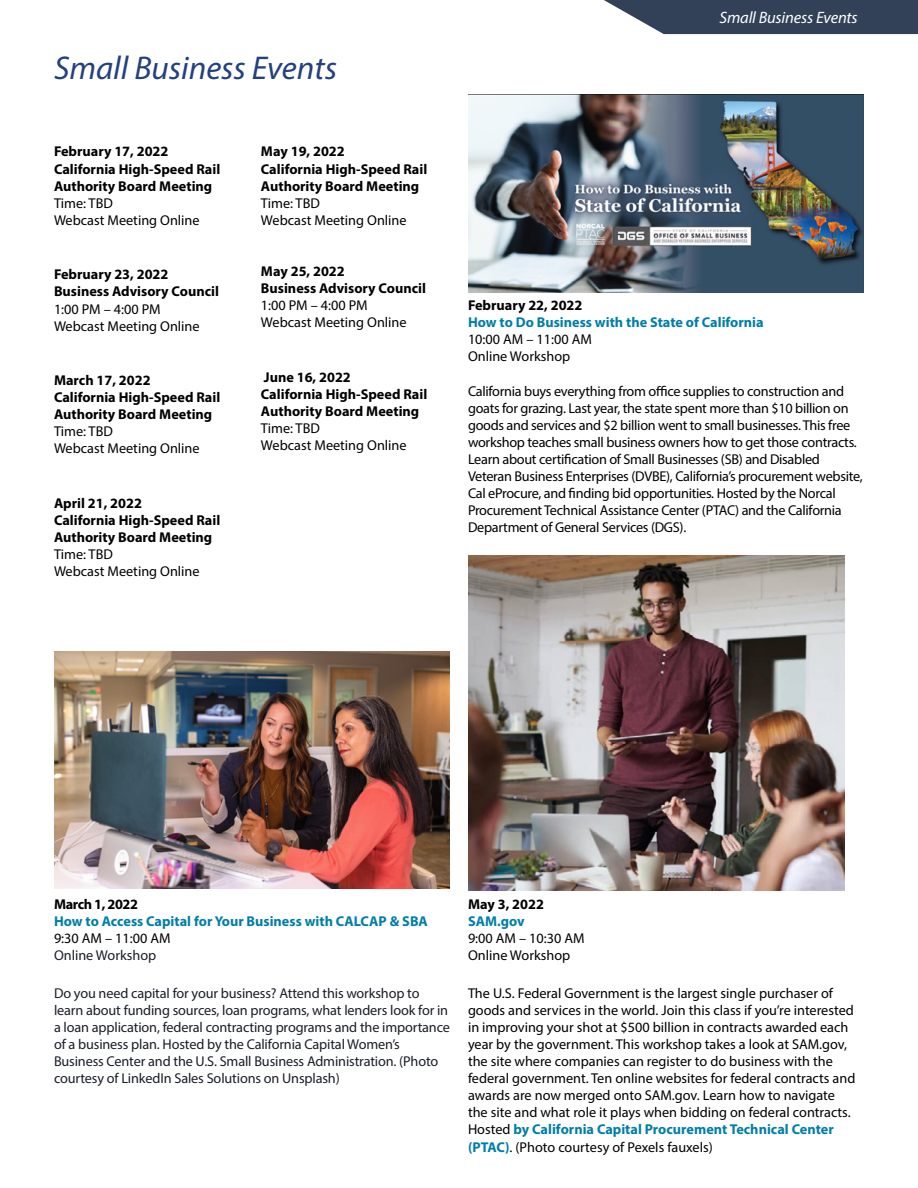
<style>
.page{position:relative;width:918px;height:1188px;background:#fff}
.page>*{position:absolute;margin:0;border:0;box-sizing:border-box;transform-origin:0 0}
.t1{font:italic 33px "Myriad Pro";color:#22417e}
.t2{font:italic 16.5px "Myriad Pro";letter-spacing:-.01em;color:#fff}
.t3{font:14.25px/17.1px "Myriad Pro";letter-spacing:-.005em;color:#000}
.t4{font:700 14.25px/17.1px "Myriad Pro";color:#000}
.t5{font:14.25px/17.1px "Myriad Pro";letter-spacing:-.01em;color:#1b1e29}
.t6{font:700 14.25px/17.1px "Myriad Pro";color:#007ea8}
.t7{font:700 14.25px "Myriad Pro";letter-spacing:-.025em;color:#000}
.s1{font-weight:400;color:#000}
.s2{font-weight:700;color:#007ea8}
</style>
<div class="page">
<svg style="left:604px;top:0;width:314px;height:34px;background:#455368"></svg>
<img style="left:54px;top:651px;width:396px;height:238px">
<img style="left:468px;top:95px;width:396px;height:197px">
<img style="left:468px;top:555px;width:377px;height:335px">
<h1 class="t1" style="left:54px;top:47px;width:285px">Small Business Events</h1>
<p class="t4" style="left:54px;top:143px;width:168px">February 17, 2022<br>California High-Speed Rail</p>
<p class="t4" style="left:54px;top:177px;width:160px">Authority Board Meeting</p>
<p class="t3" style="left:54px;top:194px;width:60px">Time: TBD</p>
<p class="t3" style="left:54px;top:211px;width:147px">Webcast Meeting Online</p>
<p class="t4" style="left:54px;top:266px;width:116px">February 23, 2022</p>
<p class="t4" style="left:54px;top:283px;width:166px">Business Advisory Council</p>
<p class="t3" style="left:54px;top:300px;width:108px">1:00 PM – 4:00 PM</p>
<p class="t3" style="left:54px;top:317px;width:147px">Webcast Meeting Online</p>
<p class="t4" style="left:54px;top:371px;width:98px">March 17, 2022</p>
<p class="t4" style="left:54px;top:388px;width:168px">California High-Speed Rail</p>
<p class="t4" style="left:54px;top:405px;width:160px">Authority Board Meeting</p>
<p class="t3" style="left:54px;top:423px;width:60px">Time: TBD</p>
<p class="t3" style="left:54px;top:440px;width:147px">Webcast Meeting Online</p>
<p class="t4" style="left:54px;top:494px;width:89px">April 21, 2022</p>
<p class="t4" style="left:54px;top:511px;width:168px">California High-Speed Rail</p>
<p class="t4" style="left:54px;top:528px;width:160px">Authority Board Meeting</p>
<p class="t3" style="left:54px;top:546px;width:60px">Time: TBD</p>
<p class="t3" style="left:54px;top:563px;width:147px">Webcast Meeting Online</p>
<p class="t4" style="left:261px;top:143px;width:85px">May 19, 2022</p>
<p class="t4" style="left:261px;top:160px;width:168px">California High-Speed Rail</p>
<p class="t4" style="left:261px;top:177px;width:160px">Authority Board Meeting</p>
<p class="t3" style="left:261px;top:194px;width:60px">Time: TBD</p>
<p class="t3" style="left:261px;top:211px;width:147px">Webcast Meeting Online</p>
<p class="t4" style="left:261px;top:262px;width:85px">May 25, 2022</p>
<p class="t4" style="left:261px;top:279px;width:166px">Business Advisory Council</p>
<p class="t3" style="left:261px;top:297px;width:108px">1:00 PM – 4:00 PM</p>
<p class="t3" style="left:261px;top:314px;width:147px">Webcast Meeting Online</p>
<p class="t4" style="left:264px;top:368px;width:88px">June 16, 2022</p>
<p class="t4" style="left:261px;top:385px;width:168px">California High-Speed Rail</p>
<p class="t4" style="left:261px;top:402px;width:160px">Authority Board Meeting</p>
<p class="t3" style="left:261px;top:420px;width:60px">Time: TBD</p>
<p class="t3" style="left:261px;top:437px;width:147px">Webcast Meeting Online</p>
<p class="t2" style="left:720px;top:7px;width:140px">Small Business Events</p>
<p class="t4" style="left:468px;top:296px;width:116px">February 22, 2022</p>
<p class="t6" style="left:468px;top:313px;width:297px">How to Do Business with the State of California</p>
<p class="t3" style="left:468px;top:331px;width:125px">10:00 AM – 11:00 AM</p>
<p class="t3" style="left:468px;top:348px;width:104px">Online Workshop</p>
<p class="t3" style="left:468px;top:382px;width:396px">California buys everything from office supplies to construction and goats for grazing. Last year, the state spent more than $10 billion on goods and services and $2 billion went to small businesses. This free workshop teaches small business owners how to get those contracts.<br>Learn about certification of Small Businesses (SB) and Disabled Veteran Business Enterprises (DVBE), California’s procurement website, Cal eProcure, and finding bid opportunities. Hosted by the Norcal Procurement Technical Assistance Center (PTAC) and the California Department of General Services (DGS).</p>
<p class="t7" style="left:54px;top:895px;width:86px">March 1, 2022</p>
<p class="t6" style="left:54px;top:912px;width:375px">How to Access Capital for Your Business with CALCAP &amp; SBA<br><span class="s1">9:30 AM – 11:00 AM</span></p>
<p class="t5" style="left:54px;top:947px;width:104px">Online Workshop</p>
<p class="t5" style="left:54px;top:984px;width:398px">Do you need capital for your business? Attend this workshop to learn about funding sources, loan programs, what lenders look for in a loan application, federal contracting programs and the importance of a business plan. Hosted by the California Capital Women’s Business Center and the U.S. Small Business Administration. (Photo courtesy of LinkedIn Sales Solutions on Unsplash)</p>
<p class="t4" style="left:468px;top:895px;width:77px">May 3, 2022</p>
<p class="t6" style="left:468px;top:912px;width:58px">SAM.gov</p>
<p class="t3" style="left:468px;top:930px;width:118px">9:00 AM – 10:30 AM</p>
<p class="t3" style="left:468px;top:947px;width:104px">Online Workshop</p>
<p class="t3" style="left:468px;top:984px;width:389px">The U.S. Federal Government is the largest single purchaser of goods and services in the world. Join this class if you’re interested in improving your shot at $500 billion in contracts awarded each year by the government. This workshop takes a look at SAM.gov, the site where companies can register to do business with the federal government. Ten online websites for federal contracts and awards are now merged onto SAM.gov. Learn how to navigate the site and what role it plays when bidding on federal contracts.<br>Hosted <span class="s2">by California Capital Procurement Technical Center (PTAC)</span>. (Photo courtesy of Pexels fauxels)</p>
</div>
